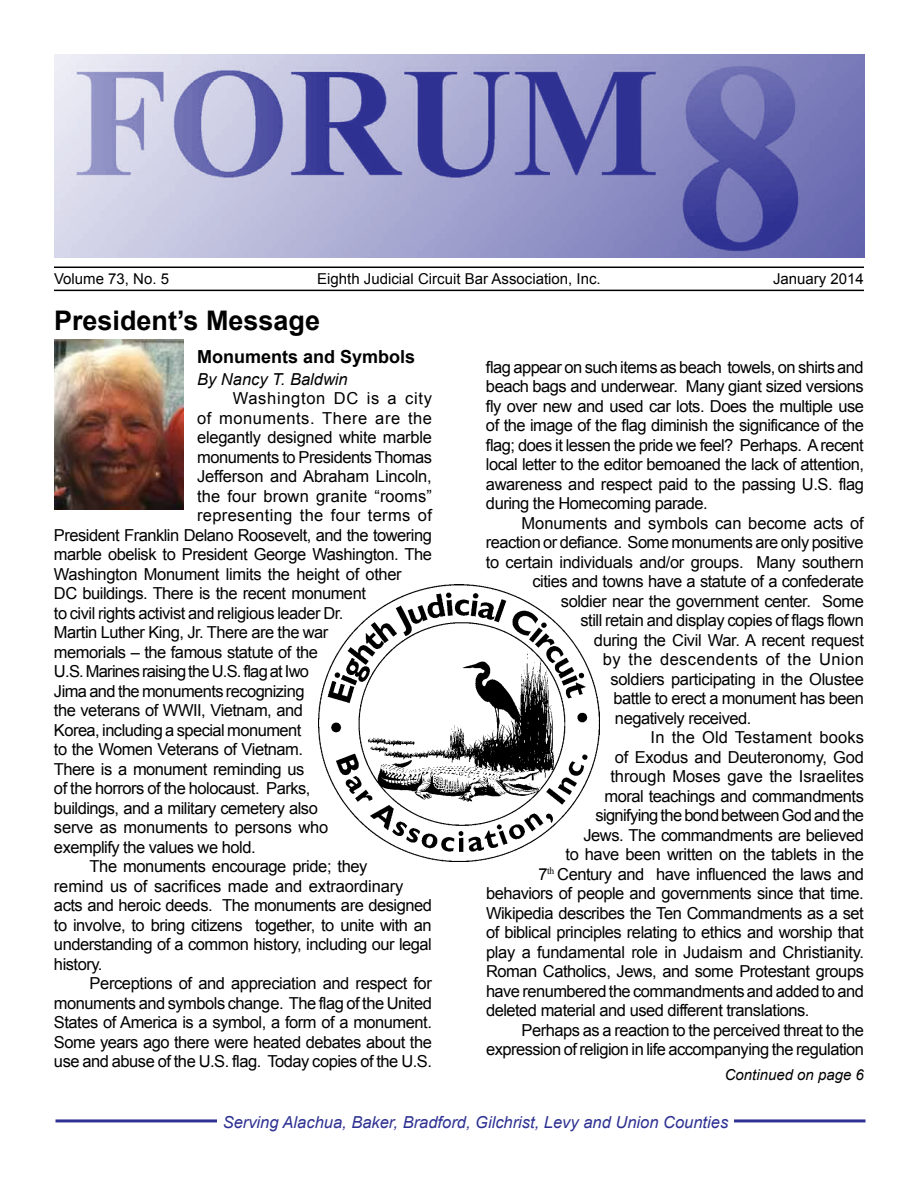
<style>
.page{position:relative;width:918px;height:1188px;background:#fff}
.page>*{position:absolute;margin:0;border:0;box-sizing:border-box;transform-origin:0 0}
.t1{font:700 27px "Arial";color:#000}
.t2{font:700 18px "Arial";color:#000}
.t3{font:16.5px/19.5px "Arial";letter-spacing:-.03em;color:#000;text-align:justify}
.t4{font:16.5px "Arial";letter-spacing:-.01em;color:#000}
.t5{font:16.5px "Arial";letter-spacing:-.005em;color:#000}
.t6{font:italic 16.5px "Arial";color:#2e3192}
.t7{font:16.5px "Arial";letter-spacing:.01em;color:#000}
.t8{font:16.5px "Arial";letter-spacing:.02em;color:#000}
.t9{font:16.5px "Arial";letter-spacing:.025em;color:#000}
.t10{font:16.5px "Arial";letter-spacing:.03em;color:#000}
.t11{font:16.5px "Arial";letter-spacing:.04em;color:#000}
.t12{font:italic 16.5px "Arial";color:#000}
.t13{font:15px "Arial";color:#000}
.t14{font:italic 15px "Arial";color:#000}
</style>
<div class="page">
<img style="left:54px;top:339px;width:130px;height:171px">
<hr style="left:56px;top:1119px;width:810px;height:3px;background:#2e3192">
<div style="left:217px;top:1112px;width:517px;height:17px;background:#fff"></div>
<img style="left:55px;top:55px;width:810px;height:202px">
<hr style="left:54px;top:267px;width:810px;height:1px;background:#000">
<hr style="left:54px;top:290px;width:810px;height:1px;background:#000">
<img style="left:319px;top:585px;width:280px;height:277px">
<p class="t13" style="left:54px;top:269px;width:117px">Volume 73, No. 5</p>
<p class="t13" style="left:317px;top:269px;width:285px">Eighth Judicial Circuit Bar Association, Inc.</p>
<p class="t13" style="left:773px;top:269px;width:92px">January 2014</p>
<h1 class="t1" style="left:54px;top:303px;width:268px">President’s Message</h1>
<p class="t2" style="left:197px;top:344px;width:220px">Monuments and Symbols</p>
<p class="t12" style="left:197px;top:368px;width:152px">By Nancy T. Baldwin</p>
<p class="t11" style="left:233px;top:388px;width:201px">Washington DC is a city</p>
<p class="t10" style="left:197px;top:407px;width:236px">of monuments. There are the</p>
<p class="t3" style="left:197px;top:428px;width:236px">elegantly designed white marble</p>
<p class="t3" style="left:197px;top:447px;width:236px">monuments to Presidents Thomas</p>
<p class="t4" style="left:197px;top:466px;width:236px">Jefferson and Abraham Lincoln,</p>
<p class="t7" style="left:197px;top:485px;width:236px">the four brown granite “rooms”</p>
<p class="t8" style="left:197px;top:505px;width:236px">representing the four terms of</p>
<p class="t3" style="left:54px;top:525px;width:379px">President Franklin Delano Roosevelt, and the towering</p>
<p class="t3" style="left:54px;top:545px;width:380px">marble obelisk to President George Washington. The</p>
<p class="t3" style="left:54px;top:564px;width:349px">Washington Monument limits the height of other</p>
<p class="t3" style="left:54px;top:584px;width:313px">DC buildings. There is the recent monument</p>
<p class="t3" style="left:54px;top:603px;width:291px">to civil rights activist and religious leader Dr.</p>
<p class="t3" style="left:54px;top:623px;width:276px">Martin Luther King, Jr. There are the war</p>
<p class="t3" style="left:54px;top:642px;width:265px">memorials – the famous statute of the</p>
<p class="t3" style="left:54px;top:662px;width:257px">U.S. Marines raising the U.S. flag at Iwo</p>
<p class="t3" style="left:54px;top:681px;width:252px">Jima and the monuments recognizing</p>
<p class="t3" style="left:54px;top:701px;width:251px">the veterans of WWII, Vietnam, and</p>
<p class="t3" style="left:54px;top:720px;width:249px">Korea, including a special monument</p>
<p class="t3" style="left:54px;top:740px;width:250px">to the Women Veterans of Vietnam.</p>
<p class="t3" style="left:54px;top:759px;width:252px">There is a monument reminding us</p>
<p class="t3" style="left:54px;top:779px;width:258px">of the horrors of the holocaust. Parks,</p>
<p class="t3" style="left:54px;top:798px;width:265px">buildings, and a military cemetery also</p>
<p class="t4" style="left:54px;top:817px;width:276px">serve as monuments to persons who</p>
<p class="t3" style="left:54px;top:837px;width:203px">exemplify the values we hold.</p>
<p class="t3" style="left:90px;top:857px;width:279px">The monuments encourage pride; they</p>
<p class="t4" style="left:54px;top:875px;width:351px">remind us of sacrifices made and extraordinary</p>
<p class="t3" style="left:54px;top:896px;width:379px">acts and heroic deeds. The monuments are designed</p>
<p class="t3" style="left:54px;top:915px;width:379px">to involve, to bring citizens together, to unite with an</p>
<p class="t3" style="left:54px;top:935px;width:379px">understanding of a common history, including our legal</p>
<p class="t3" style="left:54px;top:954px;width:50px">history.</p>
<p class="t3" style="left:90px;top:974px;width:344px">Perceptions of and appreciation and respect for</p>
<p class="t3" style="left:54px;top:993px;width:379px">monuments and symbols change. The flag of the United</p>
<p class="t3" style="left:54px;top:1013px;width:379px">States of America is a symbol, a form of a monument.</p>
<p class="t3" style="left:54px;top:1032px;width:379px">Some years ago there were heated debates about the</p>
<p class="t3" style="left:54px;top:1052px;width:379px">use and abuse of the U.S. flag. Today copies of the U.S.</p>
<p class="t3" style="left:486px;top:357px;width:380px">flag appear on such items as beach towels, on shirts and beach bags and underwear. Many giant sized versions fly over new and used car lots. Does the multiple use of the image of the flag diminish the significance of the flag; does it lessen the pride we feel? Perhaps. A recent local letter to the editor bemoaned the lack of attention, awareness and respect paid to the passing U.S. flag during the Homecoming parade.</p>
<p class="t5" style="left:522px;top:512px;width:344px">Monuments and symbols can become acts of</p>
<p class="t3" style="left:486px;top:533px;width:379px">reaction or defiance. Some monuments are only positive</p>
<p class="t3" style="left:486px;top:552px;width:379px">to certain individuals and/or groups. Many southern</p>
<p class="t3" style="left:532px;top:572px;width:333px">cities and towns have a statute of a confederate</p>
<p class="t3" style="left:561px;top:591px;width:304px">soldier near the government center. Some</p>
<p class="t3" style="left:580px;top:611px;width:285px">still retain and display copies of flags flown</p>
<p class="t3" style="left:594px;top:630px;width:271px">during the Civil War. A recent request</p>
<p class="t9" style="left:603px;top:649px;width:262px">by the descendents of the Union</p>
<p class="t3" style="left:610px;top:669px;width:255px">soldiers participating in the Olustee</p>
<p class="t3" style="left:613px;top:689px;width:252px">battle to erect a monument has been</p>
<p class="t3" style="left:615px;top:708px;width:138px">negatively received.</p>
<p class="t7" style="left:651px;top:727px;width:215px">In the Old Testament books</p>
<p class="t3" style="left:615px;top:747px;width:250px">of Exodus and Deuteronomy, God</p>
<p class="t5" style="left:610px;top:766px;width:255px">through Moses gave the Israelites</p>
<p class="t3" style="left:604px;top:786px;width:261px">moral teachings and commandments</p>
<p class="t3" style="left:595px;top:806px;width:270px">signifying the bond between God and the</p>
<p class="t3" style="left:583px;top:825px;width:282px">Jews. The commandments are believed</p>
<p class="t3" style="left:565px;top:845px;width:300px">to have been written on the tablets in the</p>
<p class="t3" style="left:539px;top:864px;width:327px">7<sup>th</sup> Century and have influenced the laws and</p>
<p class="t3" style="left:486px;top:884px;width:379px">behaviors of people and governments since that time.</p>
<p class="t3" style="left:486px;top:903px;width:379px">Wikipedia describes the Ten Commandments as a set</p>
<p class="t3" style="left:486px;top:923px;width:379px">of biblical principles relating to ethics and worship that</p>
<p class="t3" style="left:486px;top:942px;width:380px">play a fundamental role in Judaism and Christianity.</p>
<p class="t3" style="left:486px;top:962px;width:379px">Roman Catholics, Jews, and some Protestant groups</p>
<p class="t3" style="left:486px;top:981px;width:379px">have renumbered the commandments and added to and</p>
<p class="t3" style="left:486px;top:1001px;width:325px">deleted material and used different translations.</p>
<p class="t3" style="left:522px;top:1020px;width:344px">Perhaps as a reaction to the perceived threat to the</p>
<p class="t3" style="left:486px;top:1040px;width:380px">expression of religion in life accompanying the regulation</p>
<p class="t14" style="left:725px;top:1065px;width:141px">Continued on page 6</p>
<p class="t6" style="left:223px;top:1111px;width:507px">Serving Alachua, Baker, Bradford, Gilchrist, Levy and Union Counties</p>
</div>
